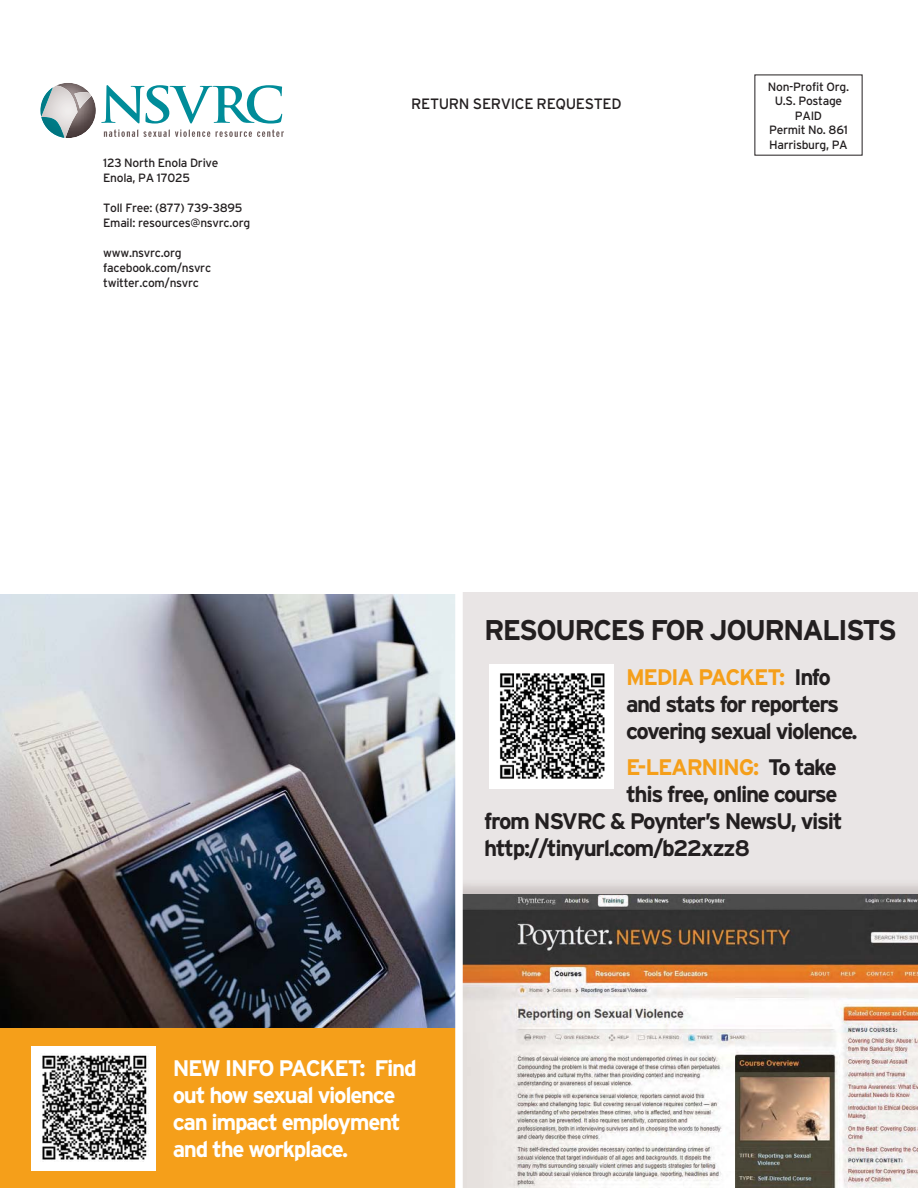
<style>
.page{position:relative;width:918px;height:1188px;background:#fff}
.page>*{position:absolute;margin:0;border:0;box-sizing:border-box;transform-origin:0 0}
.t1{font:700 28.5px "Interstate";letter-spacing:-.06em;color:#231f20}
.t2{font:700 22.5px/27px "Interstate";letter-spacing:-.06em;color:#231f20}
.t3{font:700 22.5px/27px "Interstate";letter-spacing:-.06em;color:#fff}
.t4{font:700 22.5px "Interstate";letter-spacing:-.06em;color:#f59f1a}
.t5{font:15px "Interstate";letter-spacing:-.025em;color:#231f20}
.t6{font:12px/14.4px "Interstate";letter-spacing:-.025em;color:#231f20}
.s1{color:#f59f1a}
.s2{color:#231f20}
</style>
<div class="page">
<div style="left:0;top:594px;width:459px;height:594px;background:#f59f1a"></div>
<img style="left:0;top:594px;width:455px;height:433px">
<svg style="left:40px;top:83px;width:244px;height:55px"></svg>
<div style="left:459px;top:593px;width:459px;height:595px;background:#e9e5e5"></div>
<img style="left:463px;top:894px;width:455px;height:294px">
<div style="left:455px;top:583px;width:8px;height:605px;background:#fff"></div>
<div style="left:490px;top:665px;width:124px;height:124px;background:#fff"></div>
<img style="left:500px;top:673px;width:105px;height:106px">
<div style="left:32px;top:1046px;width:124px;height:125px;background:#fff"></div>
<img style="left:42px;top:1055px;width:105px;height:107px">
<p class="t6" style="left:103px;top:156px;width:117px;line-height:15px">123 North Enola Drive<br>Enola, PA 17025</p>
<p class="t6" style="left:103px;top:201px;width:149px;line-height:15px">Toll Free: (877) 739-3895<br>Email: resources@nsvrc.org</p>
<p class="t6" style="left:103px;top:246px;width:110px;line-height:15px">www.nsvrc.org facebook.com/nsvrc twitter.com/nsvrc</p>
<p class="t5" style="left:411px;top:98px;width:212px">RETURN SERVICE REQUESTED</p>
<p class="t6" style="left:768px;top:81px;width:83px;text-align:center">Non-Profit Org.<br>U.S. Postage<br>PAID<br>Permit No. 861<br>Harrisburg, PA</p>
<h1 class="t1" style="left:484px;top:619px;width:414px">RESOURCES FOR JOURNALISTS</h1>
<h2 class="t2" style="left:626px;top:665px;width:233px"><span class="s1">MEDIA PACKET:</span> Info and stats for reporters covering sexual violence.</h2>
<h2 class="t4" style="left:626px;top:759px;width:212px">E-LEARNING: <span class="s2">To take</span></h2>
<h2 class="t2" style="left:626px;top:782px;width:213px">this free, online course</h2>
<h2 class="t2" style="left:484px;top:809px;width:360px">from NSVRC &amp; Poynter’s NewsU, visit</h2>
<h2 class="t2" style="left:484px;top:836px;width:267px">http://tinyurl.com/b22xzz8</h2>
<h2 class="t3" style="left:173px;top:1056px;width:245px">NEW INFO PACKET: Find out how sexual violence can impact employment and the workplace.</h2>
</div>
